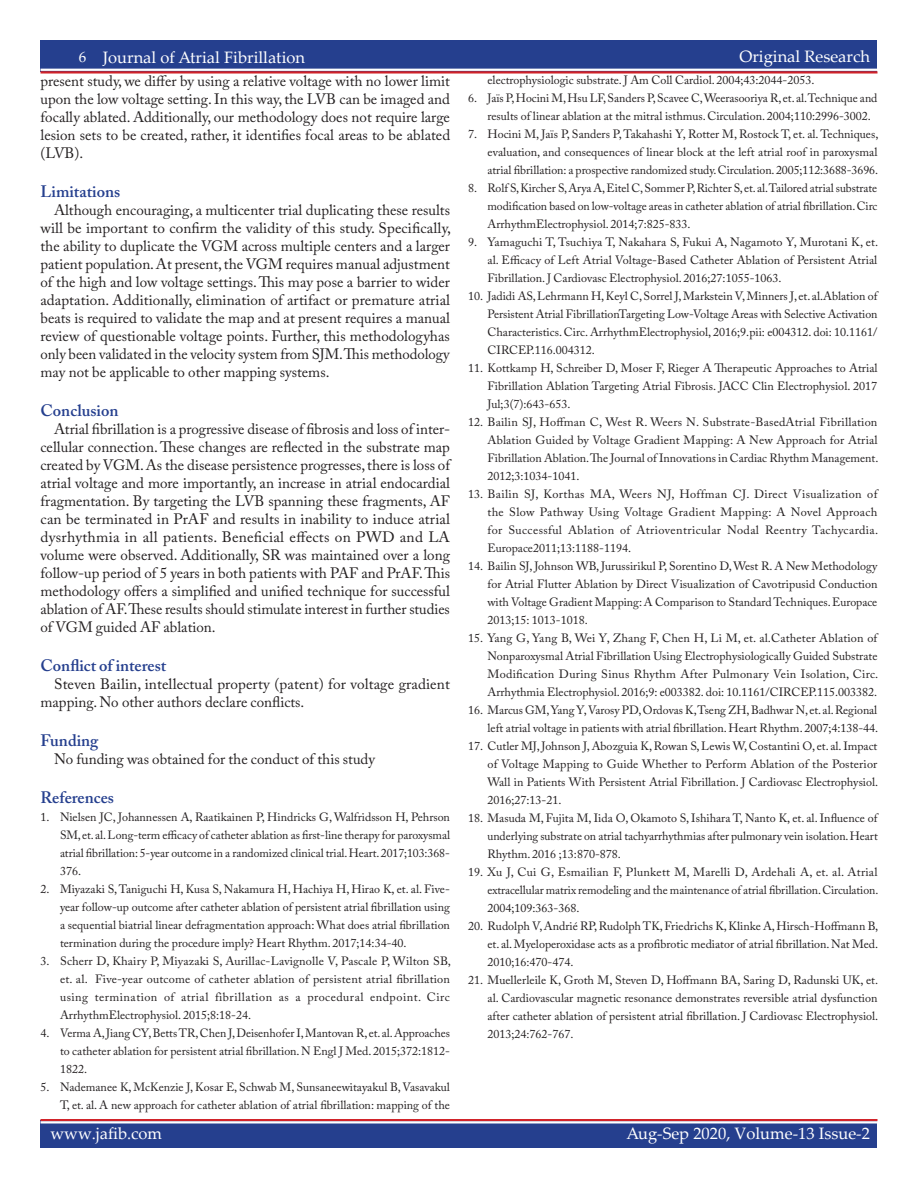
<style>
.page{position:relative;width:918px;height:1188px;background:#fff}
.page>*{position:absolute;margin:0;border:0;box-sizing:border-box;transform-origin:0 0}
.t1{font:16.5px "Palatino Linotype";color:#fff}
._10_Body_Text{font:600 16.5px "Adobe Caslon Pro";color:#253f8e}
._10_Body_Text-2{font:15px/18px "Adobe Caslon Pro";color:#231f20;text-align:justify}
.t2{font:12px/18px "Adobe Caslon Pro";color:#231f20;text-align:justify}
</style>
<div class="page">
<div style="left:40px;top:1120px;width:838px;height:28px;background:#253f8e"></div>
<hr style="left:40px;top:1119px;width:838px;height:2px;background:#d1232a">
<hr style="left:40px;top:1121px;width:838px;height:3px;background:#fff">
<div style="left:40px;top:40px;width:838px;height:32px;background:#253f8e"></div>
<hr style="left:40px;top:71px;width:838px;height:3px;background:#d1232a">
<hr style="left:40px;top:69px;width:838px;height:2px;background:#fff">
<h1 class="t1" style="left:79px;top:48px;width:228px"><sup>6</sup> Journal of Atrial Fibrillation</h1>
<h1 class="t1" style="left:739px;top:45px;width:132px">Original Research</h1>
<h1 class="t1" style="left:746px;top:47px;width:125px">Featured Review</h1>
<p class="t2" style="left:488px;top:71px;width:329px">electrophysiologic substrate. J Am Coll Cardiol. 2004;43:2044-2053.</p>
<p class="t2" style="left:488px;top:89px;width:391px;text-indent:-20px">6. Jaïs P, Hocini M, Hsu LF, Sanders P, Scavee C, Weerasooriya R, et. al. Technique and results of linear ablation at the mitral isthmus. Circulation. 2004;110:2996-3002.</p>
<p class="t2" style="left:488px;top:125px;width:392px;text-indent:-20px">7. Hocini M, Jaïs P, Sanders P, Takahashi Y, Rotter M, Rostock T, et. al. Techniques, evaluation, and consequences of linear block at the left atrial roof in paroxysmal atrial fibrillation: a prospective randomized study. Circulation. 2005;112:3688-3696.</p>
<p class="t2" style="left:488px;top:179px;width:391px;text-indent:-20px">8. Rolf S, Kircher S, Arya A, Eitel C, Sommer P, Richter S, et. al. Tailored atrial substrate modification based on low-voltage areas in catheter ablation of atrial fibrillation. Circ ArrhythmElectrophysiol. 2014;7:825-833.</p>
<p class="t2" style="left:488px;top:233px;width:392px;text-indent:-20px">9. Yamaguchi T, Tsuchiya T, Nakahara S, Fukui A, Nagamoto Y, Murotani K, et. al. Efficacy of Left Atrial Voltage-Based Catheter Ablation of Persistent Atrial Fibrillation. J Cardiovasc Electrophysiol. 2016;27:1055-1063.</p>
<p class="t2" style="left:488px;top:287px;width:392px;text-indent:-20px">10. Jadidi AS, Lehrmann H, Keyl C, Sorrel J, Markstein V, Minners J, et. al.Ablation of Persistent Atrial FibrillationTargeting Low-Voltage Areas with Selective Activation Characteristics. Circ. ArrhythmElectrophysiol, 2016;9.pii: e004312. doi: 10.1161/ CIRCEP.116.004312.</p>
<p class="t2" style="left:488px;top:359px;width:392px;text-indent:-20px">11. Kottkamp H, Schreiber D, Moser F, Rieger A Therapeutic Approaches to Atrial Fibrillation Ablation Targeting Atrial Fibrosis. JACC Clin Electrophysiol. 2017<br>Jul;3(7):643-653.</p>
<p class="t2" style="left:488px;top:413px;width:392px;text-indent:-20px">12. Bailin SJ, Hoffman C, West R. Weers N. Substrate-BasedAtrial Fibrillation Ablation Guided by Voltage Gradient Mapping: A New Approach for Atrial Fibrillation Ablation. The Journal of Innovations in Cardiac Rhythm Management.<br>2012;3:1034-1041.</p>
<p class="t2" style="left:488px;top:485px;width:392px;text-indent:-20px">13. Bailin SJ, Korthas MA, Weers NJ, Hoffman CJ. Direct Visualization of the Slow Pathway Using Voltage Gradient Mapping: A Novel Approach for Successful Ablation of Atrioventricular Nodal Reentry Tachycardia.<br>Europace2011;13:1188-1194.</p>
<p class="t2" style="left:488px;top:557px;width:392px;text-indent:-20px">14. Bailin SJ, Johnson WB, Jurussirikul P, Sorentino D, West R. A New Methodology for Atrial Flutter Ablation by Direct Visualization of Cavotripusid Conduction with Voltage Gradient Mapping: A Comparison to Standard Techniques. Europace 2013;15: 1013-1018.</p>
<p class="t2" style="left:488px;top:629px;width:392px;text-indent:-20px">15. Yang G, Yang B, Wei Y, Zhang F, Chen H, Li M, et. al.Catheter Ablation of Nonparoxysmal Atrial Fibrillation Using Electrophysiologically Guided Substrate Modification During Sinus Rhythm After Pulmonary Vein Isolation, Circ.<br>Arrhythmia Electrophysiol. 2016;9: e003382. doi: 10.1161/CIRCEP.115.003382.</p>
<p class="t2" style="left:468px;top:701px;width:412px;text-align:right">16. Marcus GM, Yang Y, Varosy PD, Ordovas K, Tseng ZH, Badhwar N, et. al. Regional left atrial voltage in patients with atrial fibrillation. Heart Rhythm. 2007;4:138-44.</p>
<p class="t2" style="left:488px;top:737px;width:392px;text-indent:-20px">17. Cutler MJ, Johnson J, Abozguia K, Rowan S, Lewis W, Costantini O, et. al. Impact of Voltage Mapping to Guide Whether to Perform Ablation of the Posterior Wall in Patients With Persistent Atrial Fibrillation. J Cardiovasc Electrophysiol.<br>2016;27:13-21.</p>
<p class="t2" style="left:488px;top:809px;width:392px;text-indent:-20px">18. Masuda M, Fujita M, Iida O, Okamoto S, Ishihara T, Nanto K, et. al. Influence of underlying substrate on atrial tachyarrhythmias after pulmonary vein isolation. Heart Rhythm. 2016 ;13:870-878.</p>
<p class="t2" style="left:488px;top:863px;width:392px;text-indent:-20px">19. Xu J, Cui G, Esmailian F, Plunkett M, Marelli D, Ardehali A, et. al. Atrial extracellular matrix remodeling and the maintenance of atrial fibrillation. Circulation.<br>2004;109:363-368.</p>
<p class="t2" style="left:488px;top:917px;width:392px;text-indent:-20px">20. Rudolph V, Andrié RP, Rudolph TK, Friedrichs K, Klinke A, Hirsch-Hoffmann B, et. al. Myeloperoxidase acts as a profibrotic mediator of atrial fibrillation. Nat Med.<br>2010;16:470-474.</p>
<p class="t2" style="left:488px;top:971px;width:392px;text-indent:-20px">21. Muellerleile K, Groth M, Steven D, Hoffmann BA, Saring D, Radunski UK, et. al. Cardiovascular magnetic resonance demonstrates reversible atrial dysfunction after catheter ablation of persistent atrial fibrillation. J Cardiovasc Electrophysiol.<br>2013;24:762-767.</p>
<p class="_10_Body_Text-2" style="left:40px;top:72px;width:411px">present study, we differ by using a relative voltage with no lower limit upon the low voltage setting. In this way, the LVB can be imaged and focally ablated. Additionally, our methodology does not require large lesion sets to be created, rather, it identifies focal areas to be ablated (LVB).</p>
<p class="_10_Body_Text" style="left:40px;top:182px;width:81px">Limitations</p>
<p class="_10_Body_Text-2" style="left:40px;top:201px;width:412px;text-indent:14px">Although encouraging, a multicenter trial duplicating these results will be important to confirm the validity of this study. Specifically, the ability to duplicate the VGM across multiple centers and a larger patient population. At present, the VGM requires manual adjustment of the high and low voltage settings. This may pose a barrier to wider adaptation. Additionally, elimination of artifact or premature atrial beats is required to validate the map and at present requires a manual review of questionable voltage points. Further, this methodologyhas only been validated in the velocity system from SJM. This methodology may not be applicable to other mapping systems.</p>
<p class="_10_Body_Text" style="left:40px;top:401px;width:80px">Conclusion</p>
<p class="_10_Body_Text-2" style="left:40px;top:420px;width:411px;text-indent:14px">Atrial fibrillation is a progressive disease of fibrosis and loss of inter&shy;cellular connection. These changes are reflected in the substrate map created by VGM. As the disease persistence progresses, there is loss of atrial voltage and more importantly, an increase in atrial endocardial fragmentation. By targeting the LVB spanning these fragments, AF can be terminated in PrAF and results in inability to induce atrial dysrhythmia in all patients. Beneficial effects on PWD and LA volume were observed. Additionally, SR was maintained over a long follow-up period of 5 years in both patients with PAF and PrAF. This methodology offers a simplified and unified technique for successful ablation of AF. These results should stimulate interest in further studies of VGM guided AF ablation.</p>
<p class="_10_Body_Text" style="left:40px;top:656px;width:127px">Conflict of interest</p>
<p class="_10_Body_Text-2" style="left:40px;top:675px;width:411px;text-indent:14px">Steven Bailin, intellectual property (patent) for voltage gradient mapping. No other authors declare conflicts.</p>
<p class="_10_Body_Text" style="left:40px;top:731px;width:59px">Funding</p>
<p class="_10_Body_Text-2" style="left:54px;top:750px;width:323px">No funding was obtained for the conduct of this study</p>
<p class="_10_Body_Text" style="left:40px;top:788px;width:75px">References</p>
<p class="t2" style="left:60px;top:808px;width:392px;text-indent:-20px">1. Nielsen JC, Johannessen A, Raatikainen P, Hindricks G, Walfridsson H, Pehrson SM, et. al. Long-term efficacy of catheter ablation as first-line therapy for paroxysmal atrial fibrillation: 5-year outcome in a randomized clinical trial. Heart. 2017;103:368- 376.</p>
<p class="t2" style="left:60px;top:880px;width:392px;text-indent:-20px">2. Miyazaki S, Taniguchi H, Kusa S, Nakamura H, Hachiya H, Hirao K, et. al. Five&shy;year follow-up outcome after catheter ablation of persistent atrial fibrillation using a sequential biatrial linear defragmentation approach: What does atrial fibrillation termination during the procedure imply? Heart Rhythm. 2017;14:34-40.</p>
<p class="t2" style="left:60px;top:952px;width:392px;text-indent:-20px">3. Scherr D, Khairy P, Miyazaki S, Aurillac-Lavignolle V, Pascale P, Wilton SB, et. al. Five-year outcome of catheter ablation of persistent atrial fibrillation using termination of atrial fibrillation as a procedural endpoint. Circ ArrhythmElectrophysiol. 2015;8:18-24.</p>
<p class="t2" style="left:60px;top:1024px;width:392px;text-indent:-20px">4. Verma A, Jiang CY, Betts TR, Chen J, Deisenhofer I, Mantovan R, et. al. Approaches to catheter ablation for persistent atrial fibrillation. N Engl J Med. 2015;372:1812- 1822.</p>
<p class="t2" style="left:40px;top:1078px;width:411px;text-align:right">5. Nademanee K, McKenzie J, Kosar E, Schwab M, Sunsaneewitayakul B, Vasavakul<br>T, et. al. A new approach for catheter ablation of atrial fibrillation: mapping of the</p>
<h1 class="t1" style="left:51px;top:1122px;width:113px">www.jafib.com</h1>
<h1 class="t1" style="left:626px;top:1122px;width:245px">Aug-Sep 2020, Volume-13 Issue-2</h1>
</div>
